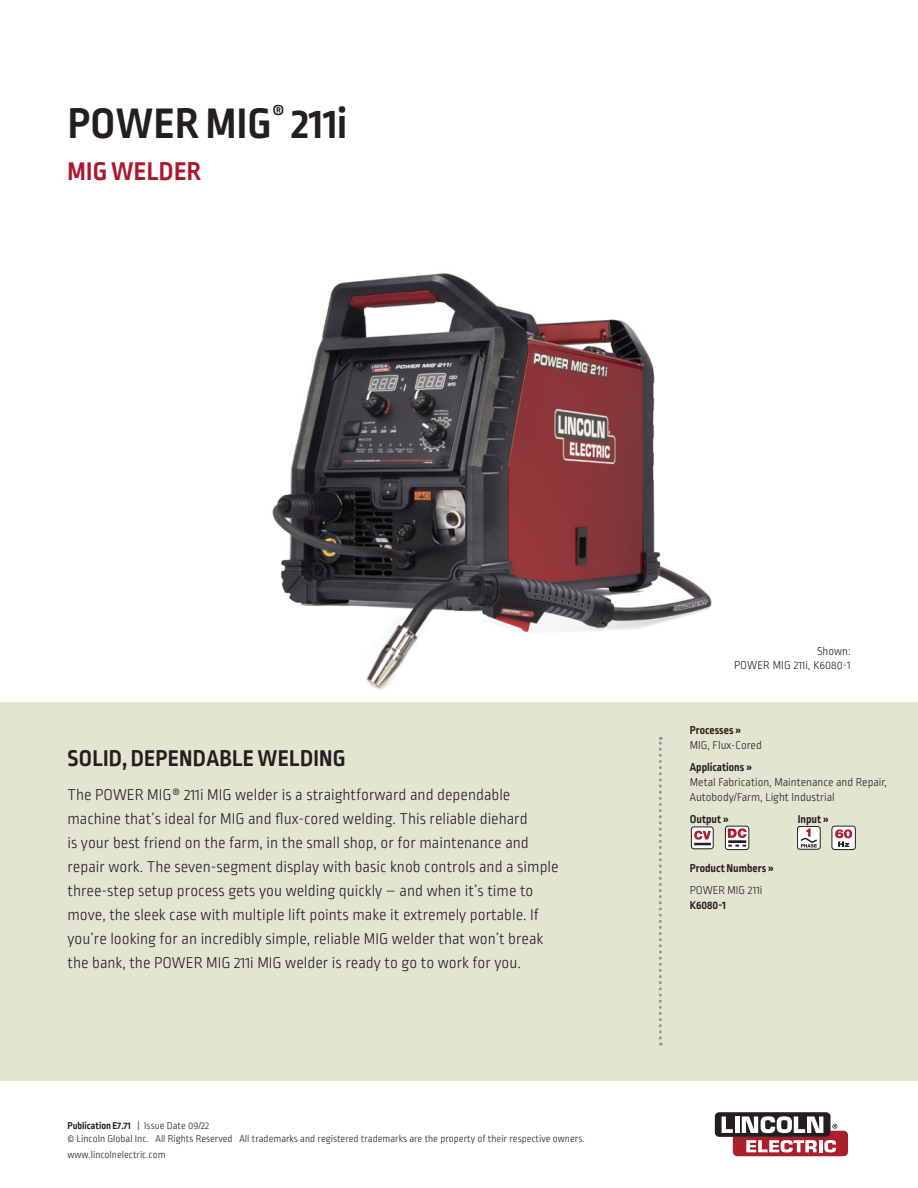
<style>
.page{position:relative;width:918px;height:1188px;background:#fff}
.page>*{position:absolute;margin:0;border:0;box-sizing:border-box;transform-origin:0 0}
.t1{font:700 45px "Ropa Sans Pro";letter-spacing:.01em;color:#231f20}
.t2{font:700 27px "Ropa Sans Pro";letter-spacing:.01em;color:#ae172b}
.t3{font:700 24px "Ropa Sans Pro";letter-spacing:.01em;color:#231f20}
.t4{font:300 16.5px/24px "Ropa Sans Pro";color:#231f20}
.t5{font:300 12px/15px "Ropa Sans Pro";color:#231f20}
.t6{font:700 12px "Ropa Sans Pro";color:#231f20}
.t7{font:300 10.5px/13.5px "Ropa Sans Pro";color:#231f20}
.s1{font-weight:700}
</style>
<div class="page">
<img style="left:272px;top:273px;width:440px;height:416px">
<div style="left:0;top:702px;width:918px;height:378px;background:#e4e5d0"></div>
<svg style="left:659px;top:737px;width:3px;height:309px"></svg>
<div style="left:715px;top:1112px;width:116px;height:25px;background:#231f20;border-radius:4px"></div>
<svg style="left:722px;top:1116px;width:126px;height:40px"></svg>
<div style="left:797px;top:826px;width:24px;height:24px;border:1px solid #231f20;border-radius:3px"></div>
<svg style="left:799px;top:828px;width:20px;height:20px"></svg>
<div style="left:832px;top:826px;width:23px;height:24px;background:#fff;border-radius:3px"></div>
<div style="left:832px;top:826px;width:24px;height:24px;border:1px solid #231f20;border-radius:3px"></div>
<svg style="left:835px;top:829px;width:17px;height:18px"></svg>
<svg style="left:725px;top:826px;width:24px;height:24px"></svg>
<div style="left:725px;top:826px;width:24px;height:24px;border:1px solid #231f20;border-radius:3px"></div>
<svg style="left:728px;top:828px;width:19px;height:10px"></svg>
<hr style="left:728px;top:840px;width:18px;height:3px;background:#231f20">
<svg style="left:728px;top:845px;width:18px;height:2px"></svg>
<svg style="left:691px;top:827px;width:22px;height:22px"></svg>
<div style="left:691px;top:827px;width:23px;height:22px;border:1px solid #231f20;border-radius:3px"></div>
<svg style="left:694px;top:831px;width:17px;height:14px"></svg>
<h1 class="t1" style="left:68px;top:98px;width:281px">POWER MIG<sup>®</sup> 211i</h1>
<h2 class="t2" style="left:68px;top:156px;width:135px">MIG WELDER</h2>
<h3 class="t3" style="left:68px;top:745px;width:280px">SOLID, DEPENDABLE WELDING</h3>
<p class="t4" style="left:68px;top:783px;width:493px">The POWER MIG® 211i MIG welder is a straightforward and dependable machine that’s ideal for MIG and flux-cored welding. This reliable diehard<br>is your best friend on the farm, in the small shop, or for maintenance and repair work. The seven-segment display with basic knob controls and a simple three-step setup process gets you welding quickly – and when it’s time to move, the sleek case with multiple lift points make it extremely portable. If you’re looking for an incredibly simple, reliable MIG welder that won’t break the bank, the POWER MIG 211i MIG welder is ready to go to work for you.</p>
<p class="t7" style="left:68px;top:1119px;width:519px"><span class="s1">Publication E7.71</span> | Issue Date 09/22<br>© Lincoln Global Inc. All Rights Reserved All trademarks and registered trademarks are the property of their respective owners.</p>
<p class="t7" style="left:68px;top:1149px;width:100px">www.lincolnelectric.com</p>
<p class="t5" style="left:734px;top:644px;width:118px;line-height:14.4px;text-align:right">Shown:<br>POWER MIG 211i, K6080-1</p>
<p class="t6" style="left:690px;top:723px;width:53px">Processes »</p>
<p class="t5" style="left:690px;top:738px;width:73px">MIG, Flux-Cored</p>
<p class="t6" style="left:690px;top:760px;width:64px">Applications »</p>
<p class="t5" style="left:690px;top:775px;width:199px">Metal Fabrication, Maintenance and Repair,<br>Autobody/Farm, Light Industrial</p>
<p class="t6" style="left:690px;top:812px;width:41px">Output »</p>
<p class="t6" style="left:798px;top:812px;width:33px">Input »</p>
<p class="t6" style="left:690px;top:861px;width:86px">Product Numbers »</p>
<p class="t5" style="left:690px;top:883px;width:74px">POWER MIG 211i</p>
<p class="t6" style="left:690px;top:898px;width:38px">K6080-1</p>
</div>
